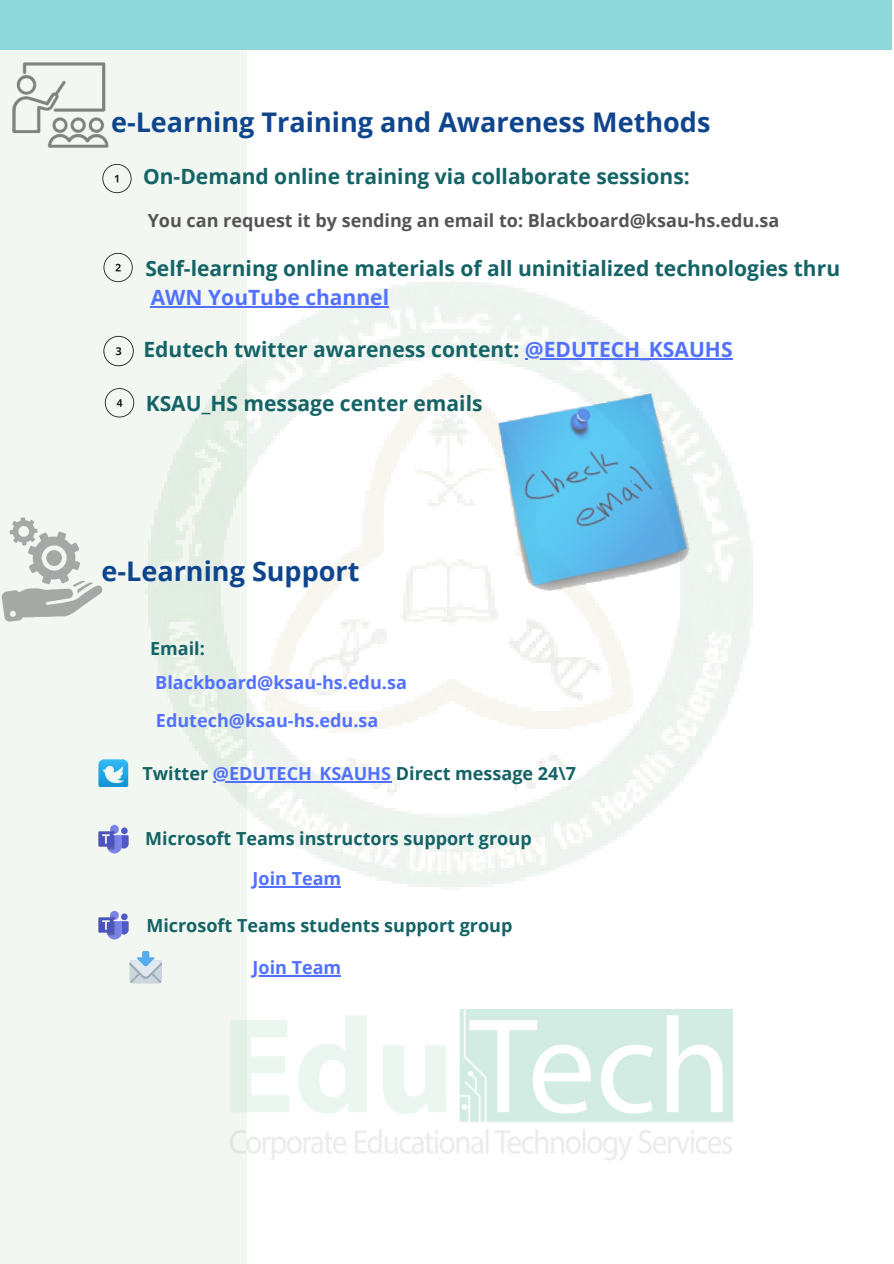
<style>
.page{position:relative;width:894px;height:1264px;background:#fff}
.page>*{position:absolute;margin:0;border:0;box-sizing:border-box;transform-origin:0 0}
.t1{font:700 27px "Open Sans";color:#0f458d}
.t2{font:700 21px "Open Sans";color:#146366}
.t3{font:700 21px "Open Sans";color:#5271ff}
.t4{font:700 18px "Open Sans";color:#146366}
.t5{font:700 18px/38.1px "Open Sans";color:#5271ff}
.t6{font:700 18px "Open Sans";color:#545454}
.s1{color:#5271ff}
</style>
<div class="page">
<div style="left:0;top:43px;width:247px;height:1220px;background:#f2f8f1"></div>
<div style="left:0;top:0;width:891px;height:50px;background:#8ed8db"></div>
<img style="left:104px;top:252px;width:649px;height:636px">
<img style="left:230px;top:1009px;width:502px;height:151px">
<img style="left:98px;top:811px;width:54px;height:55px">
<img style="left:98px;top:910px;width:31px;height:30px">
<svg style="left:129px;top:951px;width:33px;height:32px"></svg>
<img style="left:98px;top:759px;width:36px;height:27px">
<img style="left:1px;top:518px;width:102px;height:103px">
<img style="left:12px;top:62px;width:97px;height:86px">
<svg style="left:102px;top:164px;width:29px;height:29px"></svg>
<svg style="left:103px;top:253px;width:30px;height:29px"></svg>
<svg style="left:103px;top:336px;width:31px;height:30px"></svg>
<svg style="left:105px;top:388px;width:29px;height:29px"></svg>
<img style="left:481px;top:387px;width:229px;height:223px">
<hr style="left:151px;top:306px;width:238px;height:1px;background:#5271ff">
<hr style="left:524px;top:358px;width:208px;height:1px;background:#5271ff">
<hr style="left:213px;top:781px;width:178px;height:1px;background:#5271ff">
<hr style="left:252px;top:886px;width:89px;height:1px;background:#5271ff">
<hr style="left:252px;top:975px;width:89px;height:1px;background:#5271ff">
<p class="t1" style="left:111px;top:103px;width:600px">e-Learning Training and Awareness Methods</p>
<p class="t2" style="left:143px;top:161px;width:548px">On-Demand online training via collaborate sessions:</p>
<p class="t6" style="left:148px;top:207px;width:633px">You can request it by sending an email to: Blackboard@ksau-hs.edu.sa</p>
<p class="t2" style="left:145px;top:253px;width:696px">Self-learning online materials of all uninitialized technologies thru</p>
<p class="t3" style="left:151px;top:282px;width:240px">AWN YouTube channel</p>
<p class="t2" style="left:143px;top:334px;width:590px">Edutech twitter awareness content: <span class="s1">@EDUTECH_KSAUHS</span></p>
<p class="t2" style="left:146px;top:388px;width:338px">KSAU_HS message center emails</p>
<p class="t1" style="left:101px;top:552px;width:259px">e-Learning Support</p>
<p class="t4" style="left:150px;top:636px;width:56px">Email:</p>
<p class="t5" style="left:155px;top:663px;width:253px">Blackboard@ksau-hs.edu.sa<br>Edutech@ksau-hs.edu.sa</p>
<p class="t4" style="left:142px;top:760px;width:435px">Twitter <span class="s1">@EDUTECH_KSAUHS</span> Direct message 24\7</p>
<p class="t4" style="left:145px;top:826px;width:388px">Microsoft Teams instructors support group</p>
<p class="t5" style="left:252px;top:859px;width:90px">Join Team</p>
<p class="t4" style="left:146px;top:912px;width:367px">Microsoft Teams students support group</p>
<p class="t5" style="left:252px;top:948px;width:90px">Join Team</p>
</div>
